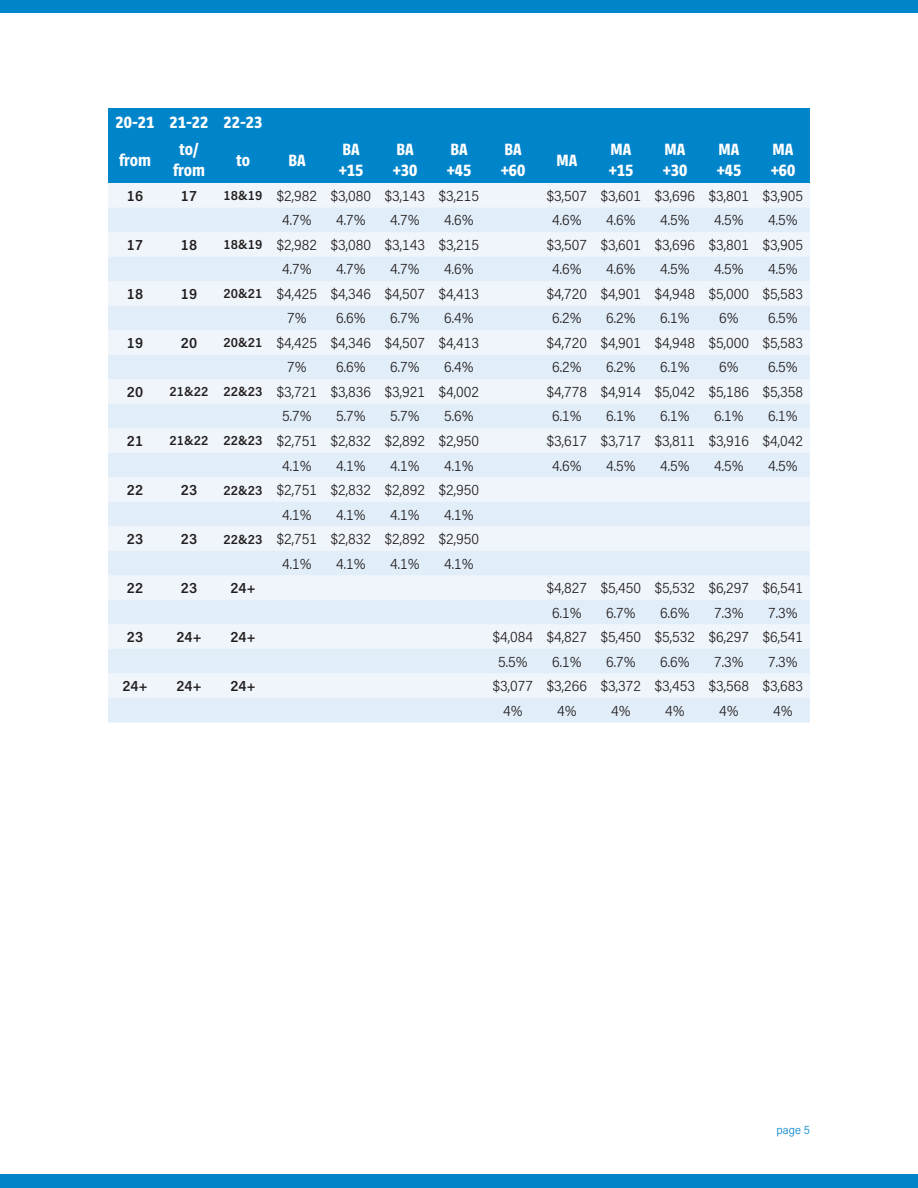
<style>
.page{position:relative;width:918px;height:1188px;background:#fff}
.page>*{position:absolute;margin:0;border:0;box-sizing:border-box;transform-origin:0 0}
.t1{font:600 18px/21px "Urbana";color:#fff}
.t2{font:300 15px/24.5px "Acumin Pro Semi Cond";color:#231f20}
.t3{font:600 15px "Acumin Pro Semi Cond";color:#231f20}
.t4{font:300 12px "Acumin Pro Semi Cond";color:#0084ca}
.s1{font-weight:600;font-size:13.5px}
</style>
<div class="page">
<div style="left:0;top:0;width:918px;height:14px;background:#0084ca"></div>
<div style="left:0;top:1174px;width:918px;height:14px;background:#0084ca"></div>
<div style="left:108px;top:108px;width:702px;height:75px;background:#0084ca"></div>
<div style="left:108px;top:183px;width:702px;height:25px;background:#eff5fb"></div>
<svg style="left:108px;top:208px;width:702px;height:515px;fill:#e1edf8"></svg>
<p class="t1" style="left:116px;top:104px;width:148px;line-height:37.5px">20-21 21-22 22-23 from</p>
<p class="t1" style="left:173px;top:139px;width:33px;text-align:center">to/ from</p>
<p class="t1" style="left:236px;top:150px;width:15px">to</p>
<p class="t1" style="left:288px;top:150px;width:19px">BA</p>
<p class="t1" style="left:339px;top:139px;width:26px">BA +15</p>
<p class="t1" style="left:393px;top:139px;width:26px">BA +30</p>
<p class="t1" style="left:447px;top:139px;width:26px">BA +45</p>
<p class="t1" style="left:501px;top:139px;width:26px">BA +60</p>
<p class="t1" style="left:557px;top:150px;width:22px">MA</p>
<p class="t1" style="left:609px;top:139px;width:26px">MA +15</p>
<p class="t1" style="left:663px;top:139px;width:26px">MA +30</p>
<p class="t1" style="left:717px;top:139px;width:26px">MA +45</p>
<p class="t1" style="left:771px;top:139px;width:26px">MA +60</p>
<p class="t3" style="left:127px;top:185px;width:18px">16</p>
<p class="t3" style="left:181px;top:185px;width:18px">17</p>
<p class="t2" style="left:224px;top:183px;width:257px"><span class="s1">18&amp;19</span> $2,982 $3,080 $3,143 $3,215</p>
<p class="t2" style="left:547px;top:183px;width:258px">$3,507 $3,601 $3,696 $3,801 $3,905</p>
<p class="t2" style="left:282px;top:207px;width:31px">4.7%</p>
<p class="t2" style="left:336px;top:207px;width:31px">4.7%</p>
<p class="t2" style="left:390px;top:207px;width:31px">4.7%</p>
<p class="t2" style="left:444px;top:207px;width:31px">4.6%</p>
<p class="t2" style="left:552px;top:207px;width:31px">4.6%</p>
<p class="t2" style="left:606px;top:207px;width:31px">4.6%</p>
<p class="t2" style="left:660px;top:207px;width:31px">4.5%</p>
<p class="t2" style="left:714px;top:207px;width:31px">4.5%</p>
<p class="t2" style="left:768px;top:207px;width:31px">4.5%</p>
<p class="t3" style="left:127px;top:234px;width:18px">17</p>
<p class="t3" style="left:181px;top:234px;width:18px">18</p>
<p class="t2" style="left:224px;top:232px;width:257px"><span class="s1">18&amp;19</span> $2,982 $3,080 $3,143 $3,215</p>
<p class="t2" style="left:547px;top:232px;width:258px">$3,507 $3,601 $3,696 $3,801 $3,905</p>
<p class="t2" style="left:282px;top:256px;width:31px">4.7%</p>
<p class="t2" style="left:336px;top:256px;width:31px">4.7%</p>
<p class="t2" style="left:390px;top:256px;width:31px">4.7%</p>
<p class="t2" style="left:444px;top:256px;width:31px">4.6%</p>
<p class="t2" style="left:552px;top:256px;width:31px">4.6%</p>
<p class="t2" style="left:606px;top:256px;width:31px">4.6%</p>
<p class="t2" style="left:660px;top:256px;width:31px">4.5%</p>
<p class="t2" style="left:714px;top:256px;width:31px">4.5%</p>
<p class="t2" style="left:768px;top:256px;width:31px">4.5%</p>
<p class="t3" style="left:127px;top:283px;width:18px">18</p>
<p class="t3" style="left:181px;top:283px;width:18px">19</p>
<p class="t2" style="left:224px;top:281px;width:257px"><span class="s1">20&amp;21</span> $4,425 $4,346 $4,507 $4,413</p>
<p class="t2" style="left:547px;top:281px;width:258px">$4,720 $4,901 $4,948 $5,000 $5,583</p>
<p class="t2" style="left:287px;top:305px;width:21px">7%</p>
<p class="t2" style="left:336px;top:305px;width:31px">6.6%</p>
<p class="t2" style="left:390px;top:305px;width:31px">6.7%</p>
<p class="t2" style="left:444px;top:305px;width:31px">6.4%</p>
<p class="t2" style="left:552px;top:305px;width:31px">6.2%</p>
<p class="t2" style="left:606px;top:305px;width:31px">6.2%</p>
<p class="t2" style="left:660px;top:305px;width:31px">6.1%</p>
<p class="t2" style="left:719px;top:305px;width:21px">6%</p>
<p class="t2" style="left:768px;top:305px;width:31px">6.5%</p>
<p class="t3" style="left:127px;top:332px;width:18px">19</p>
<p class="t3" style="left:181px;top:332px;width:18px">20</p>
<p class="t2" style="left:224px;top:330px;width:257px"><span class="s1">20&amp;21</span> $4,425 $4,346 $4,507 $4,413</p>
<p class="t2" style="left:547px;top:330px;width:258px">$4,720 $4,901 $4,948 $5,000 $5,583</p>
<p class="t2" style="left:287px;top:354px;width:21px">7%</p>
<p class="t2" style="left:336px;top:354px;width:31px">6.6%</p>
<p class="t2" style="left:390px;top:354px;width:31px">6.7%</p>
<p class="t2" style="left:444px;top:354px;width:31px">6.4%</p>
<p class="t2" style="left:552px;top:354px;width:31px">6.2%</p>
<p class="t2" style="left:606px;top:354px;width:31px">6.2%</p>
<p class="t2" style="left:660px;top:354px;width:31px">6.1%</p>
<p class="t2" style="left:719px;top:354px;width:21px">6%</p>
<p class="t2" style="left:768px;top:354px;width:31px">6.5%</p>
<p class="t3" style="left:127px;top:381px;width:18px">20</p>
<p class="t2" style="left:170px;top:379px;width:311px"><span class="s1">21&amp;22 22&amp;23</span> $3,721 $3,836 $3,921 $4,002</p>
<p class="t2" style="left:547px;top:379px;width:258px">$4,778 $4,914 $5,042 $5,186 $5,358</p>
<p class="t2" style="left:282px;top:403px;width:31px">5.7%</p>
<p class="t2" style="left:336px;top:403px;width:31px">5.7%</p>
<p class="t2" style="left:390px;top:403px;width:31px">5.7%</p>
<p class="t2" style="left:444px;top:403px;width:31px">5.6%</p>
<p class="t2" style="left:552px;top:403px;width:31px">6.1%</p>
<p class="t2" style="left:606px;top:403px;width:31px">6.1%</p>
<p class="t2" style="left:660px;top:403px;width:31px">6.1%</p>
<p class="t2" style="left:714px;top:403px;width:31px">6.1%</p>
<p class="t2" style="left:768px;top:403px;width:31px">6.1%</p>
<p class="t3" style="left:127px;top:430px;width:18px">21</p>
<p class="t2" style="left:170px;top:428px;width:311px"><span class="s1">21&amp;22 22&amp;23</span> $2,751 $2,832 $2,892 $2,950</p>
<p class="t2" style="left:547px;top:428px;width:258px">$3,617 $3,717 $3,811 $3,916 $4,042</p>
<p class="t2" style="left:282px;top:453px;width:31px">4.1%</p>
<p class="t2" style="left:336px;top:453px;width:31px">4.1%</p>
<p class="t2" style="left:390px;top:453px;width:31px">4.1%</p>
<p class="t2" style="left:444px;top:453px;width:31px">4.1%</p>
<p class="t2" style="left:552px;top:453px;width:31px">4.6%</p>
<p class="t2" style="left:606px;top:453px;width:31px">4.5%</p>
<p class="t2" style="left:660px;top:453px;width:31px">4.5%</p>
<p class="t2" style="left:714px;top:453px;width:31px">4.5%</p>
<p class="t2" style="left:768px;top:453px;width:31px">4.5%</p>
<p class="t3" style="left:127px;top:479px;width:18px">22</p>
<p class="t3" style="left:181px;top:479px;width:18px">23</p>
<p class="t2" style="left:282px;top:477px;width:198px;text-indent:-59px"><span class="s1">22&amp;23</span> $2,751 $2,832 $2,892 $2,950<br>4.1%</p>
<p class="t2" style="left:336px;top:502px;width:31px">4.1%</p>
<p class="t2" style="left:390px;top:502px;width:31px">4.1%</p>
<p class="t2" style="left:444px;top:502px;width:31px">4.1%</p>
<p class="t3" style="left:127px;top:528px;width:18px">23</p>
<p class="t3" style="left:181px;top:528px;width:18px">23</p>
<p class="t2" style="left:282px;top:526px;width:198px;text-indent:-59px"><span class="s1">22&amp;23</span> $2,751 $2,832 $2,892 $2,950<br>4.1%</p>
<p class="t2" style="left:336px;top:551px;width:31px">4.1%</p>
<p class="t2" style="left:390px;top:551px;width:31px">4.1%</p>
<p class="t2" style="left:444px;top:551px;width:31px">4.1%</p>
<p class="t3" style="left:127px;top:577px;width:18px">22</p>
<p class="t3" style="left:181px;top:577px;width:18px">23</p>
<p class="t3" style="left:231px;top:577px;width:26px">24+</p>
<p class="t2" style="left:552px;top:575px;width:252px;text-indent:-5px">$4,827 $5,450 $5,532 $6,297 $6,541<br>6.1%</p>
<p class="t2" style="left:606px;top:600px;width:31px">6.7%</p>
<p class="t2" style="left:660px;top:600px;width:31px">6.6%</p>
<p class="t2" style="left:714px;top:600px;width:31px">7.3%</p>
<p class="t2" style="left:768px;top:600px;width:31px">7.3%</p>
<p class="t3" style="left:127px;top:626px;width:18px">23</p>
<p class="t3" style="left:177px;top:626px;width:26px">24+</p>
<p class="t3" style="left:231px;top:626px;width:26px">24+</p>
<p class="t2" style="left:498px;top:624px;width:306px;text-indent:-5px">$4,084 $4,827 $5,450 $5,532 $6,297 $6,541<br>5.5%</p>
<p class="t2" style="left:552px;top:649px;width:31px">6.1%</p>
<p class="t2" style="left:606px;top:649px;width:31px">6.7%</p>
<p class="t2" style="left:660px;top:649px;width:31px">6.6%</p>
<p class="t2" style="left:714px;top:649px;width:31px">7.3%</p>
<p class="t2" style="left:768px;top:649px;width:31px">7.3%</p>
<p class="t3" style="left:123px;top:676px;width:26px">24+</p>
<p class="t3" style="left:177px;top:676px;width:26px">24+</p>
<p class="t3" style="left:231px;top:676px;width:26px">24+</p>
<p class="t2" style="left:503px;top:673px;width:301px;text-indent:-10px">$3,077 $3,266 $3,372 $3,453 $3,568 $3,683<br>4%</p>
<p class="t2" style="left:557px;top:698px;width:21px">4%</p>
<p class="t2" style="left:611px;top:698px;width:21px">4%</p>
<p class="t2" style="left:665px;top:698px;width:21px">4%</p>
<p class="t2" style="left:719px;top:698px;width:21px">4%</p>
<p class="t2" style="left:773px;top:698px;width:21px">4%</p>
<p class="t4" style="left:777px;top:1122px;width:35px">page 5</p>
</div>
